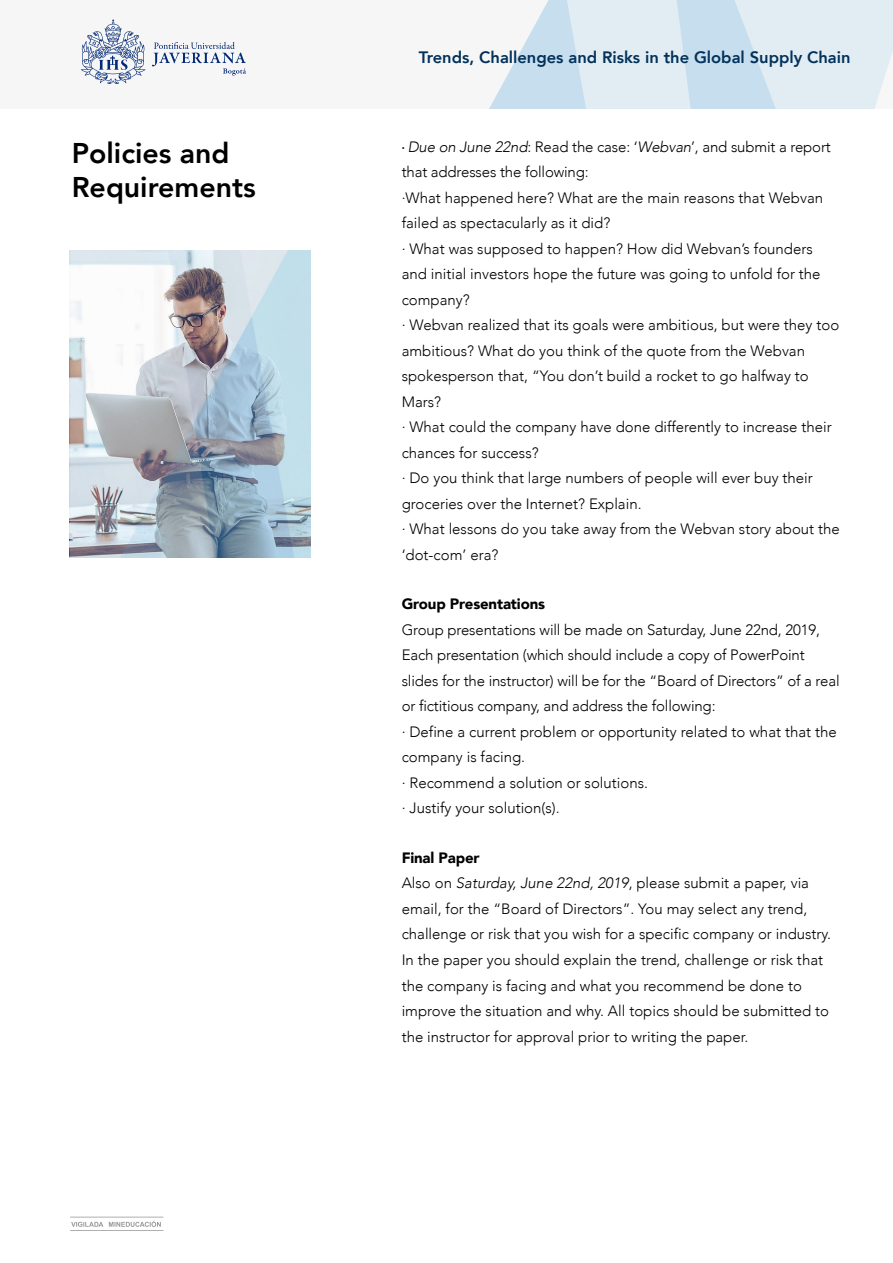
<style>
.page{position:relative;width:893px;height:1263px;background:#fff}
.page>*{position:absolute;margin:0;border:0;box-sizing:border-box;transform-origin:0 0}
.t1{font:800 28.5px/34.2px "Avenir";color:#000}
.t2{font:800 16.5px "Avenir";color:#02315a}
.t3{font:300 15px/25.5px "Avenir";color:#000}
.t4{font:900 15px "Avenir";letter-spacing:-.01em;color:#000}
.s1{font-family:"Myriad Pro";font-weight:400}
.s2{font-style:italic}
.s3{font-weight:900}
</style>
<div class="page">
<img style="left:69px;top:251px;width:241px;height:306px">
<div style="left:0;top:0;width:893px;height:109px;background:#f0f0f0"></div>
<svg style="left:490px;top:0;width:61px;height:108px;fill:#c6deed"></svg>
<svg style="left:551px;top:0;width:342px;height:108px"></svg>
<svg style="left:81px;top:19px;width:64px;height:65px"></svg>
<svg style="left:152px;top:42px;width:94px;height:34px"></svg>
<svg style="left:70px;top:1217px;width:93px;height:14px"></svg>
<p class="t2" style="left:419px;top:44px;width:433px">Trends, Challenges and Risks in the Global Supply Chain</p>
<h1 class="t1" style="left:72px;top:136px;width:186px">Policies and<br>Requirements</h1>
<p class="t3" style="left:402px;top:134px;width:440px"><span class="s1">∙</span> <span class="s2">Due on June 22nd</span>: Read the case: ‘<span class="s2">Webvan</span>’, and submit a report that addresses the following:<br>·What happened here? What are the main reasons that Webvan failed as spectacularly as it did?<br>· What was supposed to happen? How did Webvan’s founders and initial investors hope the future was going to unfold for the company?<br>· Webvan realized that its goals were ambitious, but were they too ambitious? What do you think of the quote from the Webvan spokesperson that, “You don’t build a rocket to go halfway to Mars?<br>· What could the company have done differently to increase their chances for success?<br>· Do you think that large numbers of people will ever buy their groceries over the Internet? Explain.<br>· What lessons do you take away from the Webvan story about the ‘dot-com’ era?</p>
<p class="t4" style="left:402px;top:591px;width:145px">Group Presentations</p>
<p class="t3" style="left:402px;top:617px;width:439px">Group presentations will be made on Saturday, June 22nd, 2019, Each presentation (which should include a copy of PowerPoint slides for the instructor) will be for the “Board of Directors” of a real or fictitious company, and address the following:<br>· Define a current problem or opportunity related to what that the company is facing.<br>· Recommend a solution or solutions.<br>· Justify your solution(s).</p>
<p class="t3" style="left:402px;top:845px;width:431px"><span class="s3">Final Paper<br></span>Also on <span class="s2">Saturday, June 22nd, 2019</span>, please submit a paper, via email, for the “Board of Directors”. You may select any trend, challenge or risk that you wish for a specific company or industry.<br>In the paper you should explain the trend, challenge or risk that the company is facing and what you recommend be done to improve the situation and why. All topics should be submitted to the instructor for approval prior to writing the paper.</p>
</div>
